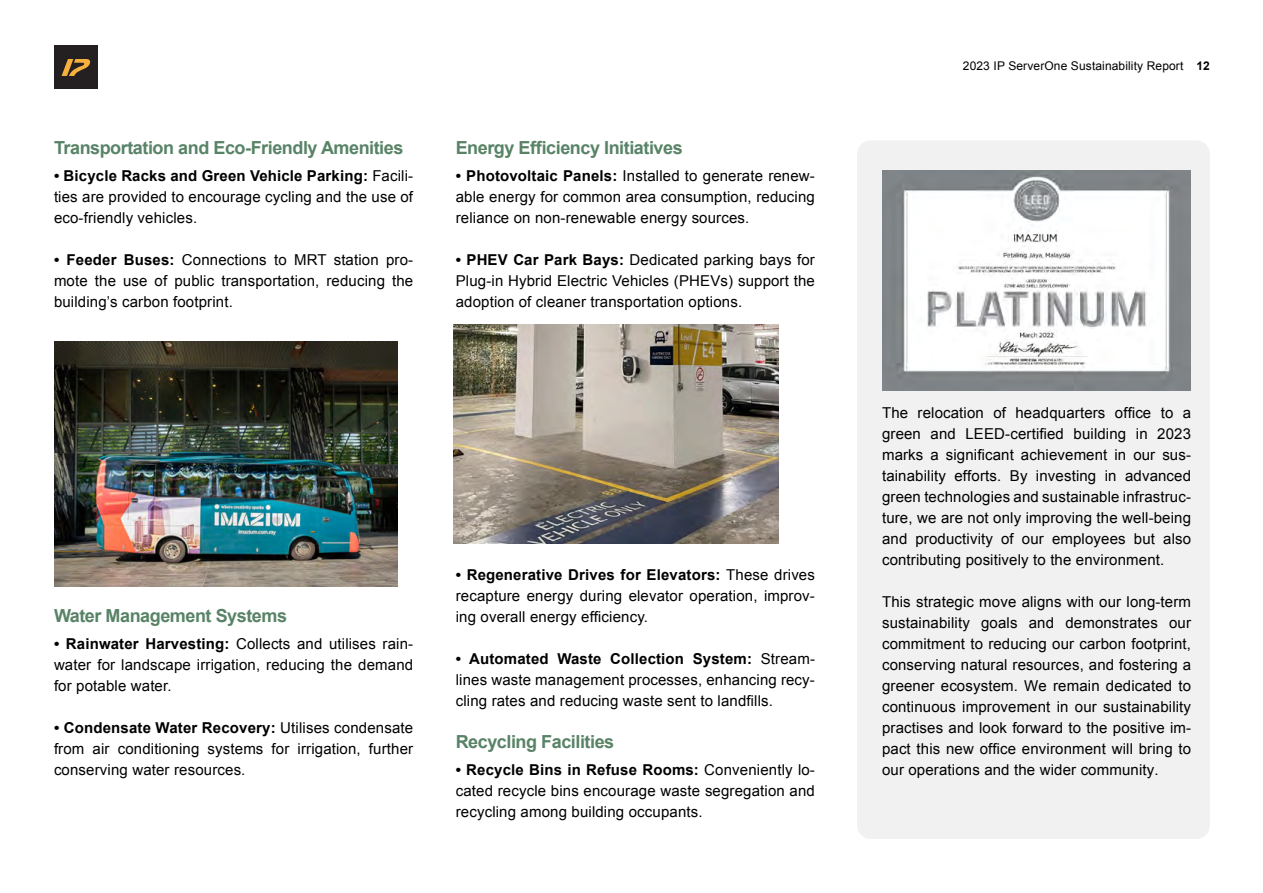
<style>
.page{position:relative;width:1263px;height:893px;background:#fff}
.page>*{position:absolute;margin:0;border:0;box-sizing:border-box;transform-origin:0 0}
.t1{font:700 18px "Arial";letter-spacing:-.025em;color:#588366}
.t2{font:15px/21px "Arial";letter-spacing:.01em;color:#000;text-align:justify}
.t3{font:12px "Arial";letter-spacing:.01em;color:#000}
.s1{font-weight:700}
</style>
<div class="page">
<div style="left:54px;top:46px;width:44px;height:43px;background:#241f21"></div>
<svg style="left:62px;top:59px;width:28px;height:17px"></svg>
<div style="left:857px;top:140px;width:353px;height:699px;background:#f2f1f1;border-radius:14px"></div>
<img style="left:54px;top:341px;width:344px;height:246px">
<img style="left:453px;top:325px;width:326px;height:219px">
<img style="left:883px;top:171px;width:308px;height:219px">
<p class="t1" style="left:54px;top:135px;width:351px">Transportation and Eco-Friendly Amenities</p>
<p class="t2" style="left:54px;top:165px;width:361px"><span class="s1">• Bicycle Racks and Green Vehicle Parking:</span> Facili&shy;ties are provided to encourage cycling and the use of eco-friendly vehicles.</p>
<p class="t2" style="left:54px;top:249px;width:361px"><span class="s1">• Feeder Buses:</span> Connections to MRT station pro&shy;mote the use of public transportation, reducing the building’s carbon footprint.</p>
<p class="t1" style="left:456px;top:135px;width:228px">Energy Efficiency Initiatives</p>
<p class="t2" style="left:456px;top:165px;width:361px"><span class="s1">• Photovoltaic Panels:</span> Installed to generate renew&shy;able energy for common area consumption, reducing reliance on non-renewable energy sources.</p>
<p class="t2" style="left:456px;top:249px;width:361px"><span class="s1">• PHEV Car Park Bays:</span> Dedicated parking bays for Plug-in Hybrid Electric Vehicles (PHEVs) support the adoption of cleaner transportation options.</p>
<p class="t1" style="left:54px;top:603px;width:235px">Water Management Systems</p>
<p class="t2" style="left:54px;top:633px;width:361px"><span class="s1">• Rainwater Harvesting:</span> Collects and utilises rain&shy;water for landscape irrigation, reducing the demand for potable water.</p>
<p class="t2" style="left:54px;top:717px;width:361px"><span class="s1">• Condensate Water Recovery:</span> Utilises condensate from air conditioning systems for irrigation, further conserving water resources.</p>
<p class="t2" style="left:456px;top:564px;width:361px"><span class="s1">• Regenerative Drives for Elevators:</span> These drives recapture energy during elevator operation, improv&shy;ing overall energy efficiency.</p>
<p class="t2" style="left:456px;top:648px;width:361px"><span class="s1">• Automated Waste Collection System:</span> Stream&shy;lines waste management processes, enhancing recy&shy;cling rates and reducing waste sent to landfills.</p>
<p class="t1" style="left:456px;top:729px;width:160px">Recycling Facilities</p>
<p class="t2" style="left:456px;top:759px;width:361px"><span class="s1">• Recycle Bins in Refuse Rooms:</span> Conveniently lo&shy;cated recycle bins encourage waste segregation and recycling among building occupants.</p>
<p class="t3" style="left:963px;top:58px;width:248px">2023 IP ServerOne Sustainability Report <span class="s1">12</span></p>
<p class="t2" style="left:882px;top:402px;width:311px">The relocation of headquarters office to a green and LEED-certified building in 2023 marks a significant achievement in our sus&shy;tainability efforts. By investing in advanced green technologies and sustainable infrastruc&shy;ture, we are not only improving the well-being and productivity of our employees but also contributing positively to the environment.</p>
<p class="t2" style="left:882px;top:591px;width:311px">This strategic move aligns with our long-term sustainability goals and demonstrates our commitment to reducing our carbon footprint, conserving natural resources, and fostering a greener ecosystem. We remain dedicated to continuous improvement in our sustainability practises and look forward to the positive im&shy;pact this new office environment will bring to our operations and the wider community.</p>
</div>
